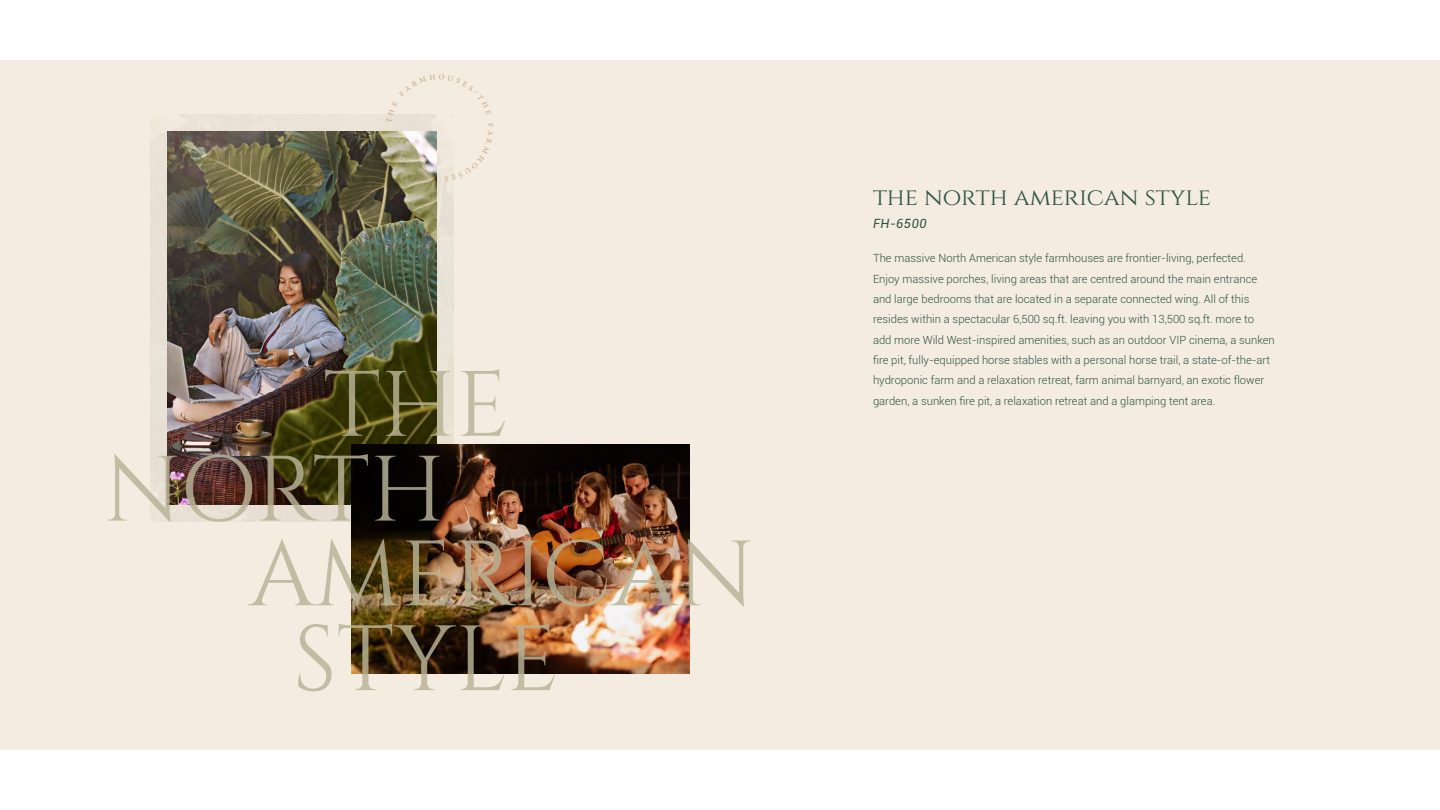
<style>
.page{position:relative;width:1440px;height:810px;background:#fff}
.page>*{position:absolute;margin:0;border:0;box-sizing:border-box;transform-origin:0 0}
.t1{font:92.47px "Cinzel";letter-spacing:-.005em;color:#b8b396}
.t2{font:24.15px "Cinzel";color:#2d5442}
.t3{font:italic 12.75px "Roboto";letter-spacing:.04em;color:#2d5442}
.t4{font:300 11.25px/20.3px "Roboto";color:#2d5442}
</style>
<div class="page">
<div style="left:0;top:60px;width:1440px;height:690px;background:#f4ece1"></div>
<div style="left:150px;top:115px;width:304px;height:406px;background:#e9e1d6"></div>
<img style="left:168px;top:132px;width:268px;height:373px">
<img style="left:352px;top:445px;width:338px;height:228px">
<svg style="left:386px;top:114px;width:68px;height:68px"></svg>
<h1 class="t1" style="left:323px;top:351px;width:187px">THE</h1>
<h1 class="t1" style="left:103px;top:436px;width:343px">NORTH</h1>
<h1 class="t1" style="left:249px;top:521px;width:507px">AMERICAN</h1>
<h1 class="t1" style="left:293px;top:606px;width:268px">STYLE</h1>
<h2 class="t2" style="left:873px;top:183px;width:340px">the north american style</h2>
<p class="t3" style="left:873px;top:214px;width:55px">FH-6500</p>
<p class="t4" style="left:873px;top:248px;width:403px">The massive North American style farmhouses are frontier-living, perfected.<br>Enjoy massive porches, living areas that are centred around the main entrance and large bedrooms that are located in a separate connected wing. All of this resides within a spectacular 6,500 sq f t. . leaving you with 13,500 sq f t. . more to add more Wild West-inspired amenities, such as an outdoor VIP cinema a, sunken fire pit, fully-equipped horse stables with a personal horse trail a, state-of-the-art hydroponic farm and a relaxation retreat, farm animal barnyard, an exotic flower garden a, sunken fire pit a, relaxation retreat and a glamping tent area.</p>
</div>
